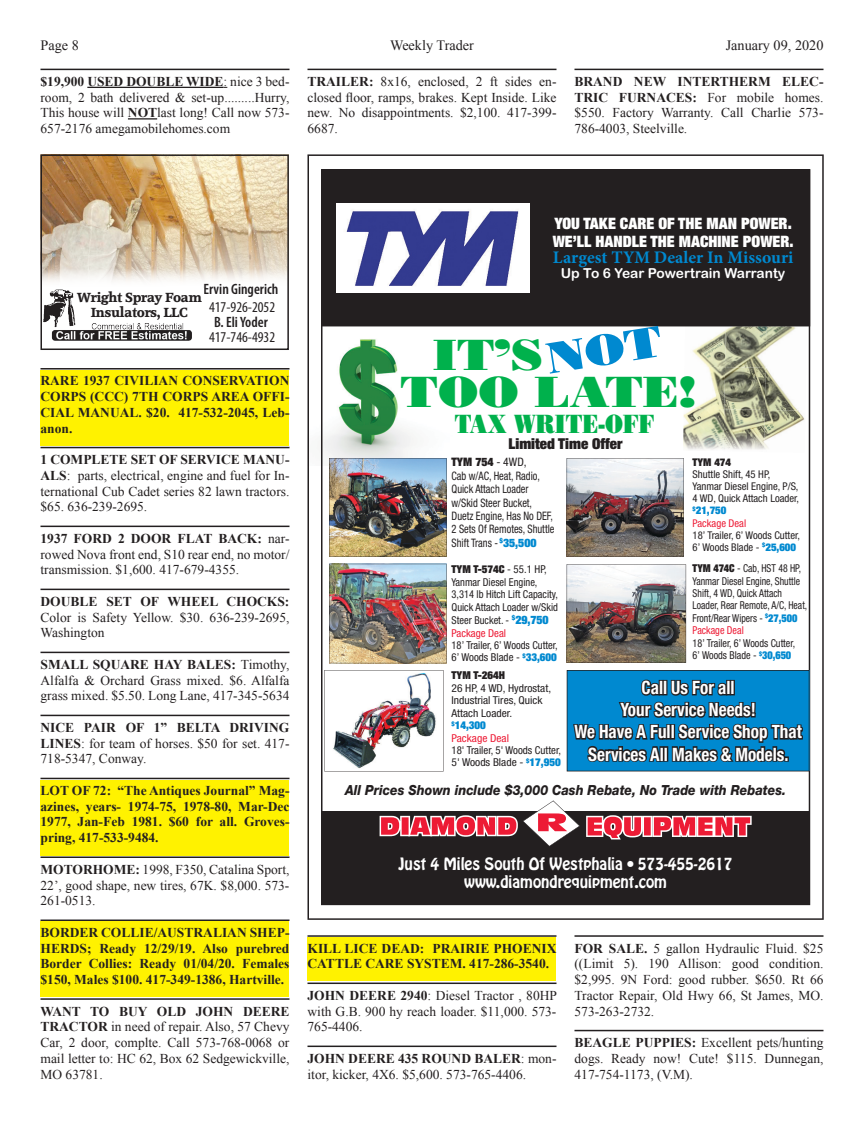
<style>
.page{position:relative;width:864px;height:1121px;background:#fff}
.page>*{position:absolute;margin:0;border:0;box-sizing:border-box;transform-origin:0 0}
.t1{font:43.5px/36.8px "Bodoni Std Poster";color:#00b14c;scale:1.11 1}
.t2{font:26.25px "Bodoni Std Poster";color:#00b14c;scale:.82 1}
.t3{font:700 condensed 18.45px/22px "Helvetica Neue LT Std";color:#fff;text-align:center;scale:.93 1}
.t4{font:700 17.7px "Minion Pro";color:#0089d0}
.t5{font:900 condensed 15.75px/17.7px "Helvetica Neue LT Std";color:#fff}
.t6{font:15px/18px "Hobo Std";color:#fff;text-align:center}
.t7{font:600 condensed 15px/18px "Myriad Pro";color:#231f20;text-align:center}
.t8{font:condensed 15px/15px "Myriad Pro";color:#231f20;text-align:center}
.t9{font:900 condensed 15px "Helvetica Neue LT Std";color:#231f20}
.t10{font:14.25px "Times New Roman";color:#231f20}
.t11{font:italic 800 13.95px "Helvetica Neue LT Std";color:#231f20;scale:.9 1}
.t12{font:13.8px "Arial Rounded MT Bold";color:#fff}
.class{font:13.5px/15.8px "Times New Roman";color:#231f20;text-align:justify}
.YELLOW{font:700 13.5px/15.8px "Times New Roman";color:#231f20;text-align:justify}
.t13{font:12.75px/15.3px "Acclamation";letter-spacing:-.02em;color:#231f20;text-align:center}
.t14{font:condensed 11.7px/13.4px "Helvetica Neue LT Std";color:#231f20}
.t15{font:condensed 10.8px/12.5px "Helvetica Neue LT Std";color:#231f20;scale:.94 1}
.t16{font:condensed 10.8px/12.6px "Helvetica Neue LT Std";color:#231f20}
.t17{font:condensed 10.8px/12.5px "Helvetica Neue LT Std";color:#231f20;scale:1.05 1}
.t18{font:condensed 10.65px/12.1px "Helvetica Neue LT Std";color:#231f20}
.s1{font-weight:700}
.s2{font-weight:400}
.s3{font-weight:600}
.s4{font-weight:900}
.s5{font-weight:900;color:#0089d0}
.s6{color:#ed1b35}
.s7{font-weight:900;font-size:11.7px;color:#0089d0}
</style>
<div class="page">
<hr style="left:40px;top:69px;width:250px;height:1px;background:#231f20">
<hr style="left:87px;top:87px;width:137px;height:1px;background:#231f20">
<svg style="left:128px;top:118px;width:29px;height:1px"></svg>
<hr style="left:40px;top:368px;width:250px;height:1px;background:#231f20">
<div style="left:40px;top:370px;width:250px;height:75px;background:#fff200"></div>
<hr style="left:40px;top:447px;width:250px;height:1px;background:#231f20">
<hr style="left:40px;top:525px;width:250px;height:2px;background:#231f20">
<hr style="left:40px;top:588px;width:250px;height:2px;background:#231f20">
<hr style="left:40px;top:651px;width:250px;height:2px;background:#231f20">
<hr style="left:40px;top:714px;width:250px;height:2px;background:#231f20">
<hr style="left:40px;top:777px;width:250px;height:2px;background:#231f20">
<div style="left:40px;top:780px;width:250px;height:75px;background:#fff200"></div>
<hr style="left:40px;top:856px;width:250px;height:2px;background:#231f20">
<hr style="left:40px;top:919px;width:250px;height:2px;background:#231f20">
<div style="left:40px;top:922px;width:250px;height:75px;background:#fff200"></div>
<hr style="left:40px;top:998px;width:250px;height:1px;background:#231f20">
<hr style="left:308px;top:69px;width:248px;height:1px;background:#231f20">
<hr style="left:308px;top:935px;width:248px;height:1px;background:#231f20">
<div style="left:308px;top:937px;width:248px;height:44px;background:#fff200"></div>
<hr style="left:308px;top:982px;width:248px;height:2px;background:#231f20">
<hr style="left:308px;top:1045px;width:248px;height:2px;background:#231f20">
<hr style="left:574px;top:69px;width:250px;height:1px;background:#231f20">
<hr style="left:574px;top:935px;width:250px;height:1px;background:#231f20">
<hr style="left:574px;top:1029px;width:250px;height:2px;background:#231f20">
<svg style="left:308px;top:154px;width:516px;height:765px"></svg>
<svg style="left:321px;top:326px;width:489px;height:579px"></svg>
<div style="left:322px;top:811px;width:487px;height:93px;background:#231f20"></div>
<svg style="left:380px;top:800px;width:200px;height:46px"></svg>
<svg style="left:586px;top:815px;width:166px;height:24px"></svg>
<img style="left:329px;top:458px;width:117px;height:99px">
<img style="left:567px;top:458px;width:117px;height:98px">
<img style="left:329px;top:564px;width:117px;height:99px">
<img style="left:567px;top:564px;width:119px;height:99px">
<img style="left:324px;top:670px;width:120px;height:101px">
<svg style="left:567px;top:670px;width:242px;height:113px;background:#24759f"></svg>
<div style="left:321px;top:169px;width:489px;height:157px;background:#231f20"></div>
<img style="left:337px;top:203px;width:192px;height:89px">
<img style="left:43px;top:157px;width:243px;height:125px">
<div style="left:40px;top:154px;width:249px;height:196px;border:2px solid #231f20"></div>
<img style="left:43px;top:289px;width:149px;height:52px">
<div style="left:76px;top:288px;width:128px;height:28px;background:#fff"></div>
<svg style="left:545px;top:326px;width:118px;height:47px"></svg>
<p class="t10" style="left:40px;top:36px;width:40px">Page 8</p>
<p class="t10" style="left:390px;top:36px;width:85px">Weekly Trader</p>
<p class="t10" style="left:726px;top:36px;width:99px">January 09, 2020</p>
<p class="class" style="left:40px;top:73px;width:251px"><span class="s1">$19,900 USED DOUBLE WIDE</span>: nice 3 bed&shy;room, 2 bath delivered &amp; set-up.........Hurry, This house will <span class="s1">NOT</span>last long! Call now 573- 657-2176 amegamobilehomes.com</p>
<p class="class" style="left:308px;top:73px;width:251px"><span class="s1">TRAILER:</span> 8x16, enclosed, 2 ft sides en&shy;closed floor, ramps, brakes. Kept Inside. Like new. No disappointments. $2,100. 417-399- 6687.</p>
<p class="class" style="left:574px;top:73px;width:251px"><span class="s1">BRAND NEW INTERTHERM ELEC-TRIC FURNACES:</span> For mobile homes. $550. Factory Warranty. Call Charlie 573- 786-4003, Steelville.</p>
<p class="t7" style="left:204px;top:280px;width:76px">Ervin Gingerich<br><span class="s2">417-926-2052</span></p>
<p class="t8" style="left:209px;top:314px;width:68px"><span class="s3">B. Eli Yoder<br></span>417-746-4932</p>
<p class="t13" style="left:77px;top:290px;width:126px">Wright Spray Foam<br>Insulators, LLC</p>
<p class="YELLOW" style="left:40px;top:372px;width:250px">RARE 1937 CIVILIAN CONSERVATION CORPS (CCC) 7TH CORPS AREA OFFI-CIAL MANUAL. $20. 417-532-2045, Leb&shy;anon.</p>
<p class="class" style="left:40px;top:451px;width:250px"><span class="s1">1 COMPLETE SET OF SERVICE MANU-ALS</span>: parts, electrical, engine and fuel for In&shy;ternational Cub Cadet series 82 lawn tractors. $65. 636-239-2695.</p>
<p class="class" style="left:40px;top:530px;width:251px"><span class="s1">1937 FORD 2 DOOR FLAT BACK:</span> nar&shy;rowed Nova front end, S10 rear end, no motor/ transmission. $1,600. 417-679-4355.</p>
<p class="class" style="left:40px;top:593px;width:250px"><span class="s1">DOUBLE SET OF WHEEL CHOCKS:<br></span>Color is Safety Yellow. $30. 636-239-2695, Washington</p>
<p class="class" style="left:40px;top:656px;width:251px"><span class="s1">SMALL SQUARE HAY BALES:</span> Timothy, Alfalfa &amp; Orchard Grass mixed. $6. Alfalfa grass mixed. $5.50. Long Lane, 417-345-5634</p>
<p class="class" style="left:40px;top:719px;width:251px"><span class="s1">NICE PAIR OF 1” BELTA DRIVING LINES</span>: for team of horses. $50 for set. 417- 718-5347, Conway.</p>
<p class="YELLOW" style="left:40px;top:782px;width:251px">LOT OF 72: “The Antiques Journal” Mag&shy;azines, years- 1974-75, 1978-80, Mar-Dec 1977, Jan-Feb 1981. $60 for all. Groves&shy;pring, 417-533-9484.</p>
<p class="class" style="left:40px;top:861px;width:250px"><span class="s1">MOTORHOME:</span> 1998, F350, Catalina Sport, 22’, good shape, new tires, 67K. $8,000. 573- 261-0513.</p>
<p class="YELLOW" style="left:40px;top:924px;width:251px">BORDER COLLIE/AUSTRALIAN SHEP-HERDS; Ready 12/29/19. Also purebred Border Collies: Ready 01/04/20. Females $150, Males $100. 417-349-1386, Hartville.</p>
<p class="class" style="left:40px;top:1003px;width:251px"><span class="s1">WANT TO BUY OLD JOHN DEERE TRACTOR</span> in need of repair. Also, 57 Chevy Car, 2 door, complte. Call 573-768-0068 or mail letter to: HC 62, Box 62 Sedgewickville, MO 63781.</p>
<p class="t5" style="left:553px;top:214px;width:242px">YOU TAKE CARE OF THE MAN POWER.<br>WE’LL HANDLE THE MACHINE POWER.</p>
<p class="t4" style="left:553px;top:244px;width:242px">Largest TYM Dealer In Missouri</p>
<p class="t12" style="left:561px;top:265px;width:226px">Up To 6 Year Powertrain Warranty</p>
<p class="t1" style="left:401px;top:336px;width:268px;text-indent:32px">IT’S<br>TOO LATE!</p>
<p class="t2" style="left:455px;top:408px;width:245px">TAX WRITE-OFF</p>
<p class="t9" style="left:509px;top:434px;width:116px">Limited Time Offer</p>
<p class="t14" style="left:452px;top:455px;width:104px"><span class="s4">TYM 754</span> - 4WD,<br>Cab w/AC, Heat, Radio,<br>Quick Attach Loader w/Skid Steer Bucket,<br>Duetz Engine, Has No DEF,<br>2 Sets Of Remotes, Shuttle<br>Shift Trans - <sup>$</sup><span class="s5">35,500</span></p>
<p class="t18" style="left:693px;top:456px;width:109px"><span class="s4">TYM 474<br></span>Shuttle Shift, 45 HP,<br>Yanmar Diesel Engine, P/S,<br>4 WD, Quick Attach Loader, <sup>$</sup><span class="s5">21,750<br></span><span class="s6">Package Deal<br></span>18’ Trailer, 6’ Woods Cutter,<br>6’ Woods Blade - <sup>$</sup><span class="s5">25,600</span></p>
<p class="t16" style="left:452px;top:563px;width:108px"><span class="s4">TYM T-574C</span> - 55.1 HP,<br>Yanmar Diesel Engine,<br>3,314 lb Hitch Lift Capacity,<br>Quick Attach Loader w/Skid<br>Steer Bucket. - <sup>$</sup><span class="s7">29,750<br></span><span class="s6">Package Deal<br></span>18’ Trailer, 6’ Woods Cutter,<br>6’ Woods Blade - <sup>$</sup><span class="s5">33,600</span></p>
<p class="t15" style="left:693px;top:562px;width:123px"><span class="s4">TYM 474C</span> - Cab, HST 48 HP,<br>Yanmar Diesel Engine, Shuttle<br>Shift, 4 WD, Quick Attach<br>Loader, Rear Remote, A/C, Heat,<br>Front/Rear Wipers - <sup>$</sup><span class="s5">27,500<br></span><span class="s6">Package Deal<br></span>18’ Trailer, 6’ Woods Cutter,<br>6’ Woods Blade - <sup>$</sup><span class="s5">30,650</span></p>
<p class="t17" style="left:452px;top:669px;width:106px"><span class="s4">TYM T-264H<br></span>26 HP, 4 WD, Hydrostat,<br>Industrial Tires, Quick<br>Attach Loader.<br><sup>$</sup><span class="s5">14,300<br></span><span class="s6">Package Deal<br></span>18' Trailer, 5' Woods Cutter,<br>5' Woods Blade - <sup>$</sup><span class="s5">17,950</span></p>
<p class="t3" style="left:574px;top:676px;width:246px">Call Us For all<br>Your Service Needs!<br>We Have A Full Service Shop That<br>Services All Makes &amp; Models.</p>
<p class="t11" style="left:345px;top:782px;width:492px">All Prices Shown include $3,000 Cash Rebate, No Trade with Rebates.</p>
<p class="t6" style="left:399px;top:855px;width:335px">Just 4 Miles South Of Westphalia • 573-455-2617 www.diamondrequipment.com</p>
<p class="YELLOW" style="left:308px;top:939px;width:250px">KILL LICE DEAD: PRAIRIE PHOENIX<br>CATTLE CARE SYSTEM. 417-286-3540.</p>
<p class="class" style="left:308px;top:987px;width:251px"><span class="s1">JOHN DEERE 2940</span>: Diesel Tractor , 80HP with G.B. 900 hy reach loader. $11,000. 573- 765-4406.</p>
<p class="class" style="left:308px;top:1050px;width:250px"><span class="s1">JOHN DEERE 435 ROUND BALER</span>: mon&shy;itor, kicker, 4X6. $5,600. 573-765-4406.</p>
<p class="class" style="left:574px;top:940px;width:251px"><span class="s1">FOR SALE.</span> 5 gallon Hydraulic Fluid. $25 ((Limit 5). 190 Allison: good condition. $2,995. 9N Ford: good rubber. $650. Rt 66<br>Tractor Repair, Old Hwy 66, St James, MO.<br>573-263-2732.</p>
<p class="class" style="left:574px;top:1034px;width:251px"><span class="s1">BEAGLE PUPPIES:</span> Excellent pets/hunting dogs. Ready now! Cute! $115. Dunnegan, 417-754-1173, (V.M).</p>
</div>
